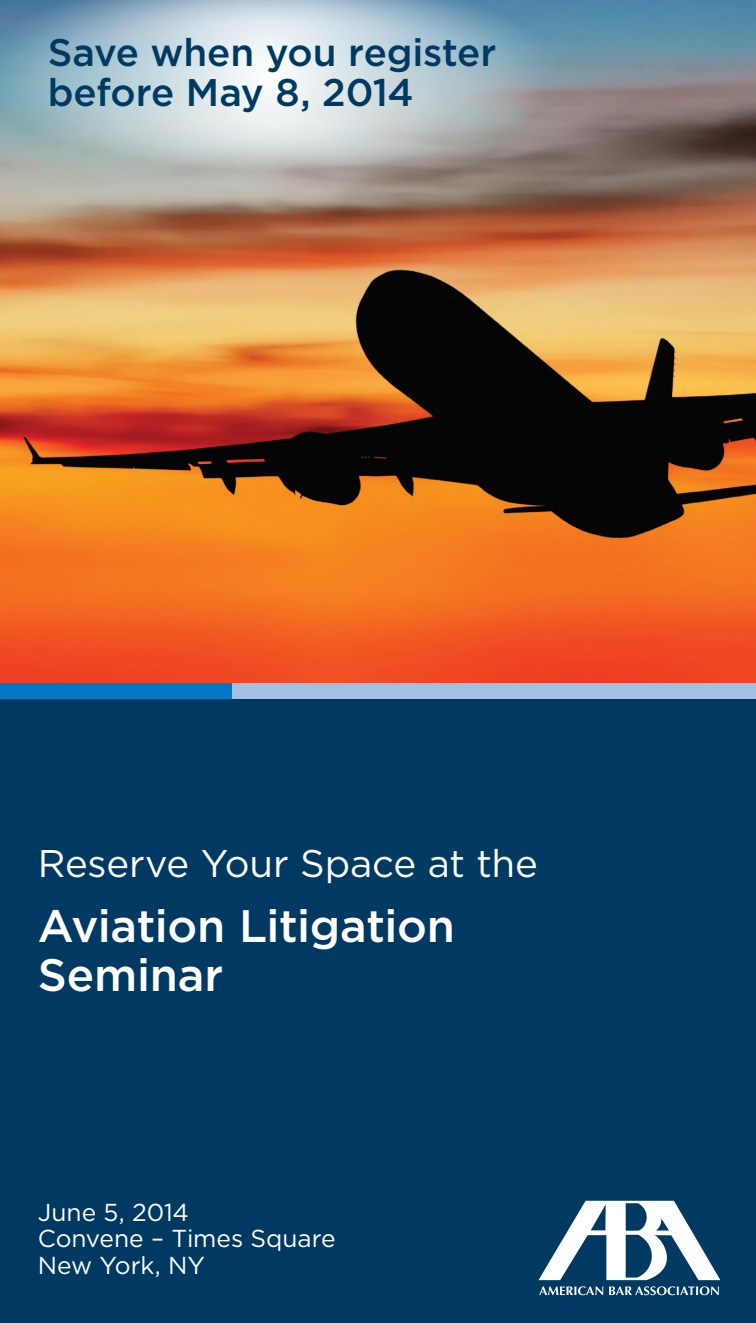
<style>
.page{position:relative;width:756px;height:1323px;background:#fff}
.page>*{position:absolute;margin:0;border:0;box-sizing:border-box;transform-origin:0 0}
.t1{font:500 45.5px/49px "Gotham";letter-spacing:-.01em;color:#fff}
.t2{font:500 38.5px/40.2px "Gotham";letter-spacing:-.005em;color:#003a62}
.t3{font:38.5px "Gotham";letter-spacing:-.005em;color:#fff}
.t4{font:24.5px "Gotham";letter-spacing:-.005em;color:#fff}
</style>
<div class="page">
<img style="left:0;top:0;width:756px;height:683px">
<div style="left:0;top:691px;width:756px;height:632px;background:#003a62"></div>
<svg style="left:539px;top:1201px;width:181px;height:79px"></svg>
<svg style="left:539px;top:1286px;width:64px;height:9px"></svg>
<svg style="left:609px;top:1286px;width:110px;height:9px"></svg>
<div style="left:0;top:683px;width:232px;height:16px;background:#0079c2"></div>
<div style="left:232px;top:683px;width:524px;height:16px;background:#a1c0e4"></div>
<svg style="left:0;top:0;width:568px;height:170px;background:#afc1c9"></svg>
<p class="t2" style="left:48px;top:31px;width:450px">Save when you register before May 8, 2014</p>
<p class="t3" style="left:38px;top:842px;width:502px">Reserve Your Space at the</p>
<p class="t1" style="left:38px;top:900px;width:419px">Aviation Litigation<br>Seminar</p>
<p class="t4" style="left:38px;top:1199px;width:153px">June 5, 2014</p>
<p class="t4" style="left:38px;top:1225px;width:299px">Convene – Times Square</p>
<p class="t4" style="left:38px;top:1251px;width:169px">New York, NY</p>
</div>
